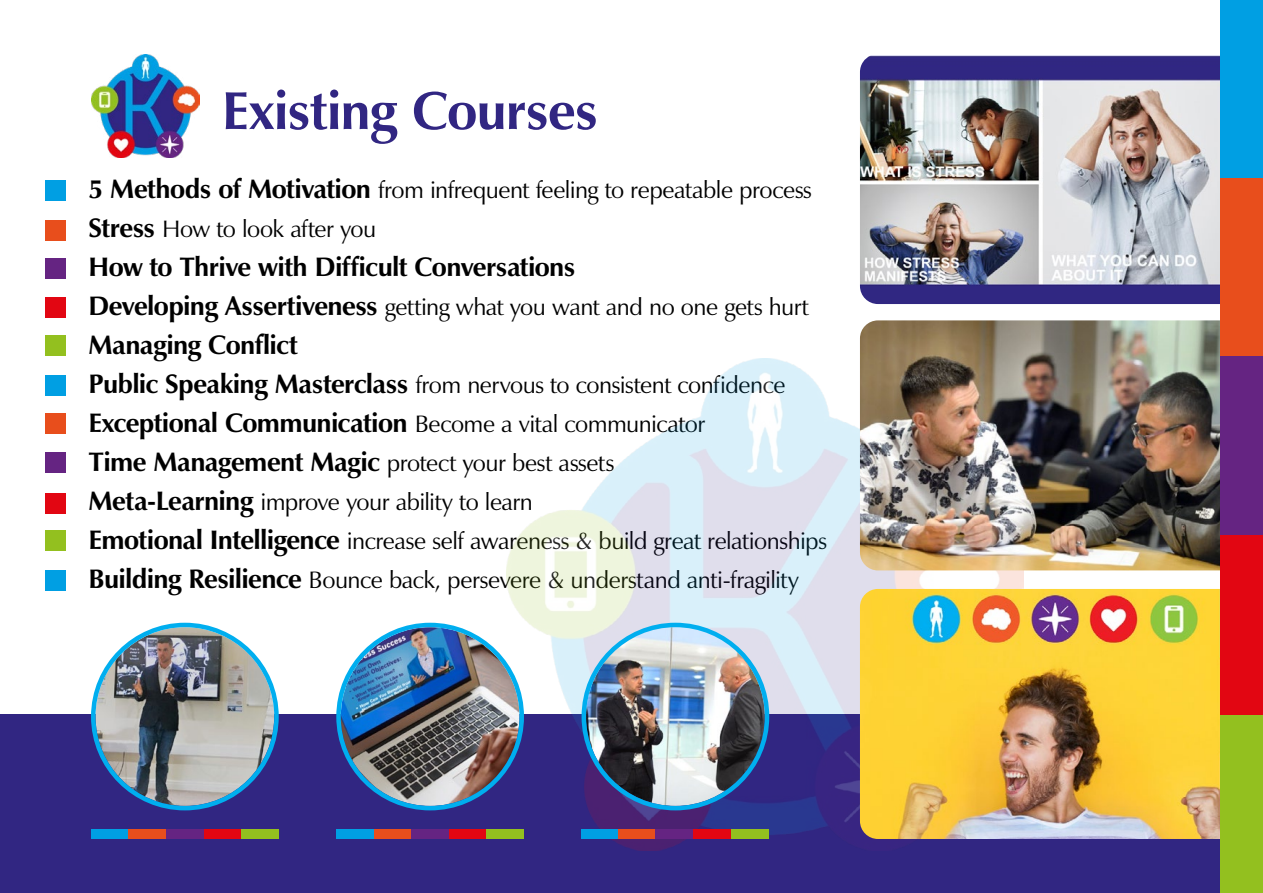
<style>
.page{position:relative;width:1263px;height:893px;background:#fff}
.page>*{position:absolute;margin:0;border:0;box-sizing:border-box;transform-origin:0 0}
.t1{font:700 54px "Zapf Humanist 601 BT";letter-spacing:-.015em;color:#312682}
.t2{font:700 27px "Zapf Humanist 601 BT";letter-spacing:-.025em;color:#000}
.t3{font:24px/39px "Zapf Humanist 601 BT";letter-spacing:-.02em;color:#000}
.s1{font-weight:700;font-size:27px}
.s2{font-weight:400;font-size:24px}
</style>
<div class="page">
<div style="left:0;top:714px;width:1220px;height:178px;background:#312682"></div>
<img style="left:860px;top:55px;width:360px;height:249px">
<img style="left:507px;top:359px;width:516px;height:492px">
<img style="left:91px;top:54px;width:109px;height:104px">
<div style="left:45px;top:181px;width:21px;height:20px;background:#009fe3"></div>
<div style="left:45px;top:258px;width:21px;height:21px;background:#652482"></div>
<div style="left:45px;top:220px;width:21px;height:21px;background:#e84e1c"></div>
<div style="left:45px;top:297px;width:21px;height:21px;background:#e20612"></div>
<div style="left:45px;top:493px;width:21px;height:21px;background:#e20612"></div>
<div style="left:45px;top:335px;width:21px;height:21px;background:#93c01f"></div>
<div style="left:45px;top:530px;width:21px;height:21px;background:#93c01f"></div>
<div style="left:45px;top:375px;width:21px;height:21px;background:#009fe3"></div>
<div style="left:45px;top:570px;width:21px;height:21px;background:#009fe3"></div>
<div style="left:45px;top:413px;width:21px;height:21px;background:#e84e1c"></div>
<div style="left:45px;top:452px;width:21px;height:21px;background:#652482"></div>
<img style="left:96px;top:627px;width:178px;height:179px;border-radius:89px">
<div style="left:91px;top:623px;width:188px;height:187px;border:4px solid #00aeef;border-radius:50%"></div>
<img style="left:341px;top:627px;width:178px;height:179px;border-radius:89px">
<div style="left:336px;top:623px;width:188px;height:187px;border:4px solid #00aeef;border-radius:50%"></div>
<img style="left:586px;top:627px;width:179px;height:179px;border-radius:89px">
<div style="left:582px;top:623px;width:187px;height:187px;border:4px solid #00aeef;border-radius:50%"></div>
<img style="left:860px;top:320px;width:360px;height:250px">
<img style="left:860px;top:589px;width:360px;height:250px">
<div style="left:1220px;top:0;width:43px;height:179px;background:#009fe3"></div>
<div style="left:1220px;top:179px;width:43px;height:178px;background:#e84e1c"></div>
<div style="left:1220px;top:714px;width:43px;height:179px;background:#93c01f"></div>
<div style="left:1220px;top:534px;width:43px;height:180px;background:#e20612"></div>
<div style="left:1220px;top:356px;width:43px;height:178px;background:#652482"></div>
<div style="left:91px;top:829px;width:38px;height:10px;background:#009fe3"></div>
<div style="left:129px;top:829px;width:37px;height:10px;background:#e84e1c"></div>
<div style="left:241px;top:829px;width:38px;height:10px;background:#93c01f"></div>
<div style="left:203px;top:829px;width:38px;height:10px;background:#e20612"></div>
<div style="left:166px;top:829px;width:37px;height:10px;background:#652482"></div>
<div style="left:336px;top:829px;width:38px;height:10px;background:#009fe3"></div>
<div style="left:374px;top:829px;width:37px;height:10px;background:#e84e1c"></div>
<div style="left:486px;top:829px;width:38px;height:10px;background:#93c01f"></div>
<div style="left:448px;top:829px;width:38px;height:10px;background:#e20612"></div>
<div style="left:411px;top:829px;width:38px;height:10px;background:#652482"></div>
<div style="left:581px;top:829px;width:37px;height:10px;background:#009fe3"></div>
<div style="left:618px;top:829px;width:38px;height:10px;background:#e84e1c"></div>
<div style="left:731px;top:829px;width:37px;height:10px;background:#93c01f"></div>
<div style="left:693px;top:829px;width:38px;height:10px;background:#e20612"></div>
<div style="left:656px;top:829px;width:37px;height:10px;background:#652482"></div>
<h1 class="t1" style="left:222px;top:77px;width:378px">Existing Courses</h1>
<p class="t3" style="left:88px;top:170px;width:725px"><span class="s1">5 Methods of Motivation</span> from infrequent feeling to repeatable process<br><span class="s1">Stress</span> How to look after you</p>
<p class="t2" style="left:88px;top:250px;width:489px">How to Thrive with Difficult Conversations</p>
<p class="t3" style="left:88px;top:287px;width:722px"><span class="s1">Developing Assertiveness</span> getting what you want and no one gets hurt</p>
<p class="t2" style="left:88px;top:328px;width:211px">Managing Conflict</p>
<p class="t3" style="left:88px;top:365px;width:699px"><span class="s1">Public Speaking Masterclass</span> from nervous to consistent confidence</p>
<p class="t2" style="left:88px;top:406px;width:618px">Exceptional Communication <span class="s2">Become a vital communicator</span></p>
<p class="t3" style="left:88px;top:443px;width:740px"><span class="s1">Time Management Magic</span> protect your best assets<br><span class="s1">Meta-Learning</span> improve your ability to learn<br><span class="s1">Emotional Intelligence</span> increase self awareness &amp; build great relationships <span class="s1">Building Resilience</span> Bounce back, persevere &amp; understand anti-fragility</p>
</div>
